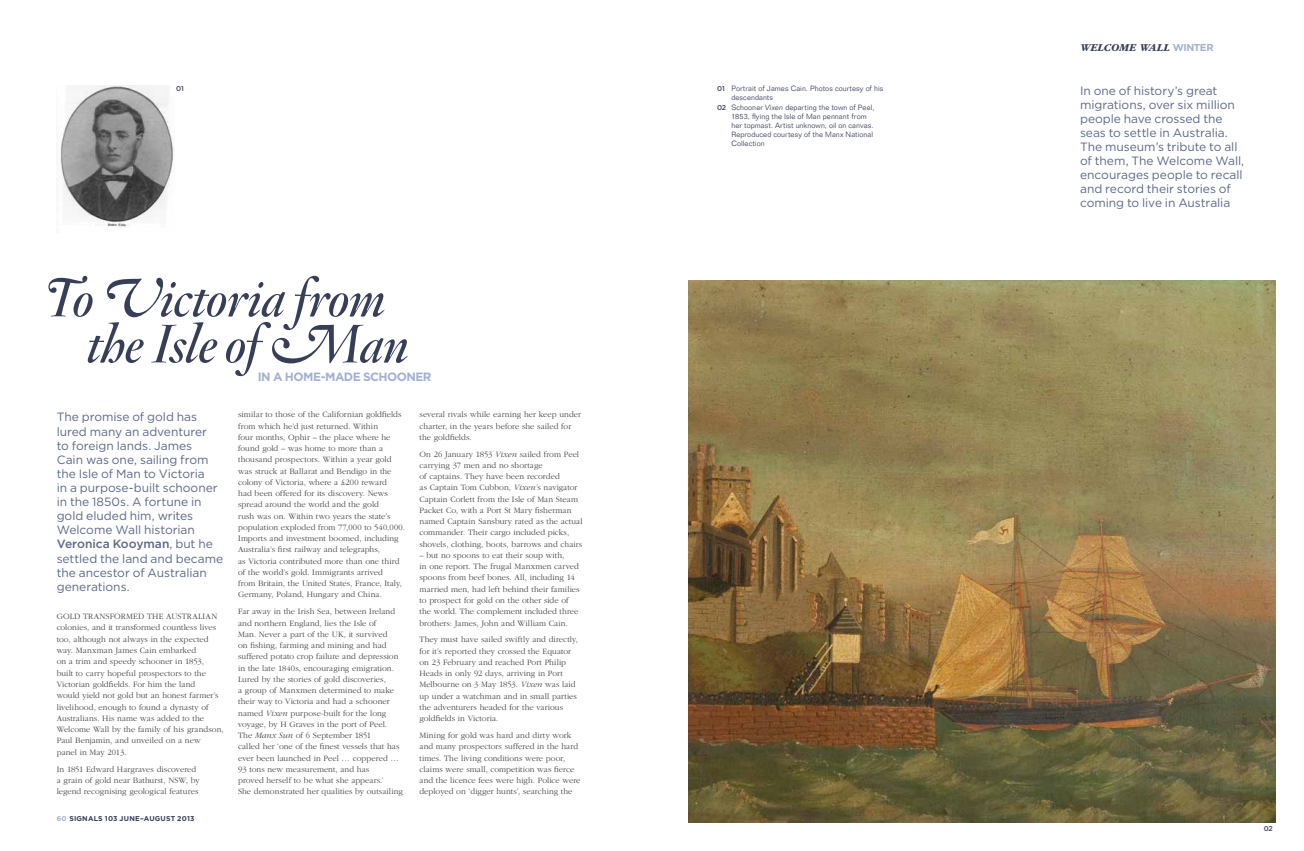
<style>
.page{position:relative;width:1304px;height:851px;background:#fff}
.page>*{position:absolute;margin:0;border:0;box-sizing:border-box;transform-origin:0 0}
.t1{font:52.9px/46.1px "Hoefler Titling HTF Sm Swash";letter-spacing:-.015em;color:#363f57}
.t2{font:12px/14.1px "Gotham HTF";letter-spacing:-.005em;color:#5a6887}
.t3{font:700 12px "Gotham HTF";letter-spacing:-.045em;color:#a2b1d3}
.t4{font:italic 700 11px "ITC Garamond Std";letter-spacing:.015em;color:#363f57}
.t5{font:300 8.5px/11.2px "ITC Garamond Std";letter-spacing:.005em;color:#414042}
.t6{font:300 7.5px/9px "Folio BT";letter-spacing:.01em;color:#363f57}
.t7{font:700 7px "Gotham HTF";letter-spacing:.025em;color:#363f57}
.t8{font:500 7px "Gotham HTF";color:#363f57}
.s1{font-weight:500}
.s2{font-style:italic}
.s3{color:#a2b1d3}
.s4{font-family:"Gotham HTF";font-weight:500;font-size:7px}
.s5{font-family:"Gotham HTF";font-style:normal;font-size:10px;color:#a2b1d3}
</style>
<div class="page">
<img style="left:689px;top:281px;width:587px;height:541px">
<img style="left:60px;top:85px;width:114px;height:142px">
<p class="t8" style="left:176px;top:85px;width:9px">01</p>
<h1 class="t1" style="left:86px;top:279px;width:323px;text-indent:-44px">To Victoria from the Isle of Man</h1>
<h2 class="t3" style="left:258px;top:369px;width:175px">IN A HOME-MADE SCHOONER</h2>
<p class="t2" style="left:57px;top:410px;width:168px">The promise of gold has lured many an adventurer<br>to foreign lands. James<br>Cain was one, sailing from the Isle of Man to Victoria<br>in a purpose-built schooner in the 1850s. A fortune in gold eluded him, writes<br>Welcome Wall historian<br><span class="s1">Veronica Kooyman</span>, but he settled the land and became the ancestor of Australian generations.</p>
<p class="t5" style="left:57px;top:610px;width:169px">GOLD TRANSFORMED THE AUSTRALIAN colonies, and it transformed countless lives too, although not always in the expected way. Manxman James Cain embarked<br>on a trim and speedy schooner in 1853,<br>built to carry hopeful prospectors to the Victorian goldfields. For him the land<br>would yield not gold but an honest farmer’s livelihood, enough to found a dynasty of Australians. His name was added to the Welcome Wall by the family of his grandson, Paul Benjamin, and unveiled on a new<br>panel in May 2013.</p>
<p class="t5" style="left:57px;top:763px;width:144px">In 1851 Edward Hargraves discovered a grain of gold near Bathurst, NSW, by legend recognising geological features</p>
<p class="t5" style="left:420px;top:409px;width:163px">several rivals while earning her keep under charter, in the years before she sailed for the goldfields.</p>
<p class="t5" style="left:420px;top:448px;width:165px">On 26 January 1853 <span class="s2">Vixen</span> sailed from Peel carrying 37 men and no shortage<br>of captains. They have been recorded<br>as Captain Tom Cubbon, <span class="s2">Vixen’</span>s navigator Captain Corlett from the Isle of Man Steam Packet Co, with a Port St Mary fisherman named Captain Sansbury rated as the actual commander. Their cargo included picks, shovels, clothing, boots, barrows and chairs</p>
<p class="t5" style="left:420px;top:549px;width:162px">– but no spoons to eat their soup with,<br>in one report. The frugal Manxmen carved spoons from beef bones. All, including 14 married men, had left behind their families to prospect for gold on the other side of the world. The complement included three brothers: James, John and William Cain.</p>
<p class="t5" style="left:420px;top:634px;width:160px">They must have sailed swiftly and directly, for it’s reported they crossed the Equator on 23 February and reached Port Philip Heads in only 92 days, arriving in Port Melbourne on 3 May 1853. <span class="s2">Vixen</span> was laid up under a watchman and in small parties the adventurers headed for the various goldfields in Victoria.</p>
<p class="t5" style="left:420px;top:729px;width:162px">Mining for gold was hard and dirty work and many prospectors suffered in the hard times. The living conditions were poor, claims were small, competition was fierce and the licence fees were high. Police were deployed on ‘digger hunts’, searching the</p>
<p class="t5" style="left:238px;top:409px;width:168px">similar to those of the Californian goldfields from which he’d just returned. Within<br>four months, Ophir – the place where he found gold – was home to more than a thousand prospectors. Within a year gold was struck at Ballarat and Bendigo in the colony of Victoria, where a £200 reward<br>had been offered for its discovery. News spread around the world and the gold<br>rush was on. Within two years the state’s population exploded from 77,000 to 540,000.<br>Imports and investment boomed, including Australia’s first railway and telegraphs,<br>as Victoria contributed more than one third of the world’s gold. Immigrants arrived<br>from Britain, the United States, France, Italy, Germany, Poland, Hungary and China.</p>
<p class="t5" style="left:238px;top:606px;width:166px">Far away in the Irish Sea, between Ireland and northern England, lies the Isle of<br>Man. Never a part of the UK, it survived<br>on fishing, farming and mining and had suffered potato crop failure and depression in the late 1840s, encouraging emigration.<br>Lured by the stories of gold discoveries,<br>a group of Manxmen determined to make their way to Victoria and had a schooner named <span class="s2">Vixen</span> purpose-built for the long voyage, by H Graves in the port of Peel.<br>The <span class="s2">Manx Sun</span> of 6 September 1851<br>called her ‘one of the finest vessels that has ever been launched in Peel … coppered … 93 tons new measurement, and has<br>proved herself to be what she appears.’<br>She demonstrated her qualities by outsailing</p>
<p class="t7" style="left:57px;top:814px;width:74px"><span class="s3">60</span> SIGNALS 103 JUNE</p>
<p class="t7" style="left:140px;top:814px;width:10px">–AUGUST</p>
<p class="t7" style="left:177px;top:814px;width:19px">2013</p>
<p class="t6" style="left:731px;top:84px;width:154px;text-indent:-14px"><span class="s4">01</span> Portrait of James Cain. Photos courtesy of his descendants</p>
<p class="t6" style="left:731px;top:103px;width:145px;text-indent:-14px"><span class="s4">02</span> Schooner <span class="s2">Vixen</span> departing the town of Peel, 1853, flying the Isle of Man pennant from her topmast. Artist unknown, oil on canvas.<br>Reproduced courtesy of the Manx National Collection</p>
<p class="t4" style="left:1080px;top:41px;width:135px">WELCOME WALL <span class="s5">WINTER</span></p>
<p class="t2" style="left:1080px;top:84px;width:166px">In one of history’s great migrations, over six million people have crossed the seas to settle in Australia.<br>The museum’s tribute to all of them, The Welcome Wall, encourages people to recall and record their stories of coming to live in Australia</p>
<p class="t8" style="left:1264px;top:824px;width:11px">02</p>
</div>
